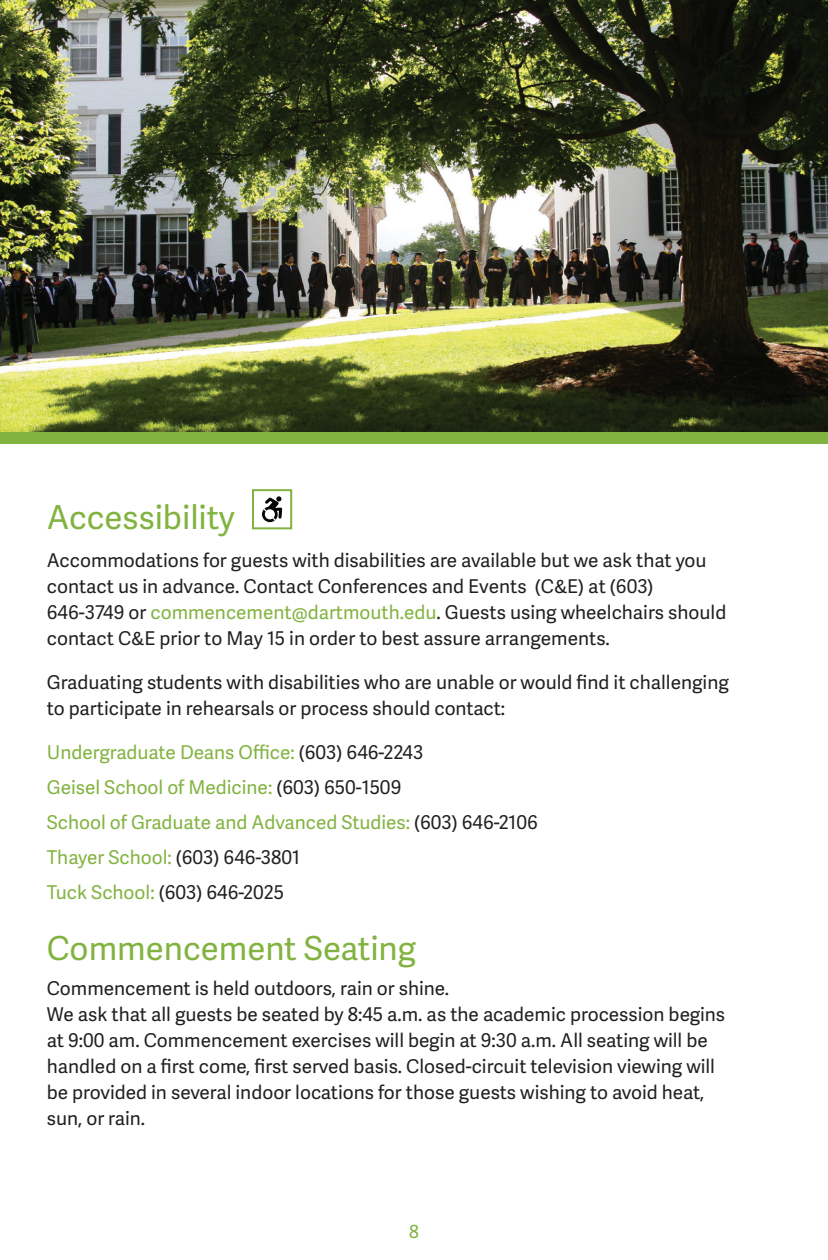
<style>
.page{position:relative;width:828px;height:1260px;background:#fff}
.page>*{position:absolute;margin:0;border:0;box-sizing:border-box;transform-origin:0 0}
.Body_Text{font:33px "Adelle Sans";color:#82b340}
.Body_Text-2{font:19px/26px "Adelle Sans";color:#231f20}
.Body_Text-3{font:19px/35px "Adelle Sans";color:#82b340}
.t1{font:18px "Adelle Sans";color:#82b340}
.s1{color:#82b340}
.s2{color:#231f20}
</style>
<div class="page">
<img style="left:0;top:0;width:828px;height:433px">
<div style="left:0;top:433px;width:828px;height:11px;background:#82b340"></div>
<svg style="left:262px;top:496px;width:20px;height:26px"></svg>
<div style="left:252px;top:489px;width:40px;height:40px;border:2px solid #82b340"></div>
<p class="Body_Text" style="left:47px;top:494px;width:190px">Accessibility</p>
<p class="Body_Text-2" style="left:47px;top:546px;width:681px">Accommodations for guests with disabilities are available but we ask that you contact us in advance. Contact Conferences and Events (C&amp;E) at (603)<br>646-3749 or <span class="s1">commencement@dartmouth.edu</span>. Guests using wheelchairs should contact C&amp;E prior to May 15 in order to best assure arrangements.</p>
<p class="Body_Text-2" style="left:47px;top:668px;width:684px">Graduating students with disabilities who are unable or would find it challenging to participate in rehearsals or process should contact:</p>
<p class="Body_Text-3" style="left:47px;top:734px;width:493px">Undergraduate Deans Office: <span class="s2">(603) 646-2243<br></span>Geisel School of Medicine: <span class="s2">(603) 650-1509<br></span>School of Graduate and Advanced Studies: <span class="s2">(603) 646-2106<br></span>Thayer School: <span class="s2">(603) 646-3801<br></span>Tuck School: <span class="s2">(603) 646-2025</span></p>
<p class="Body_Text" style="left:47px;top:925px;width:371px">Commencement Seating</p>
<p class="Body_Text-2" style="left:47px;top:974px;width:680px">Commencement is held outdoors, rain or shine.<br>We ask that all guests be seated by 8:45 a.m. as the academic procession begins at 9:00 am. Commencement exercises will begin at 9:30 a.m. All seating will be handled on a first come, first served basis. Closed-circuit television viewing will be provided in several indoor locations for those guests wishing to avoid heat, sun, or rain.</p>
<p class="t1" style="left:409px;top:1218px;width:11px">8</p>
</div>
